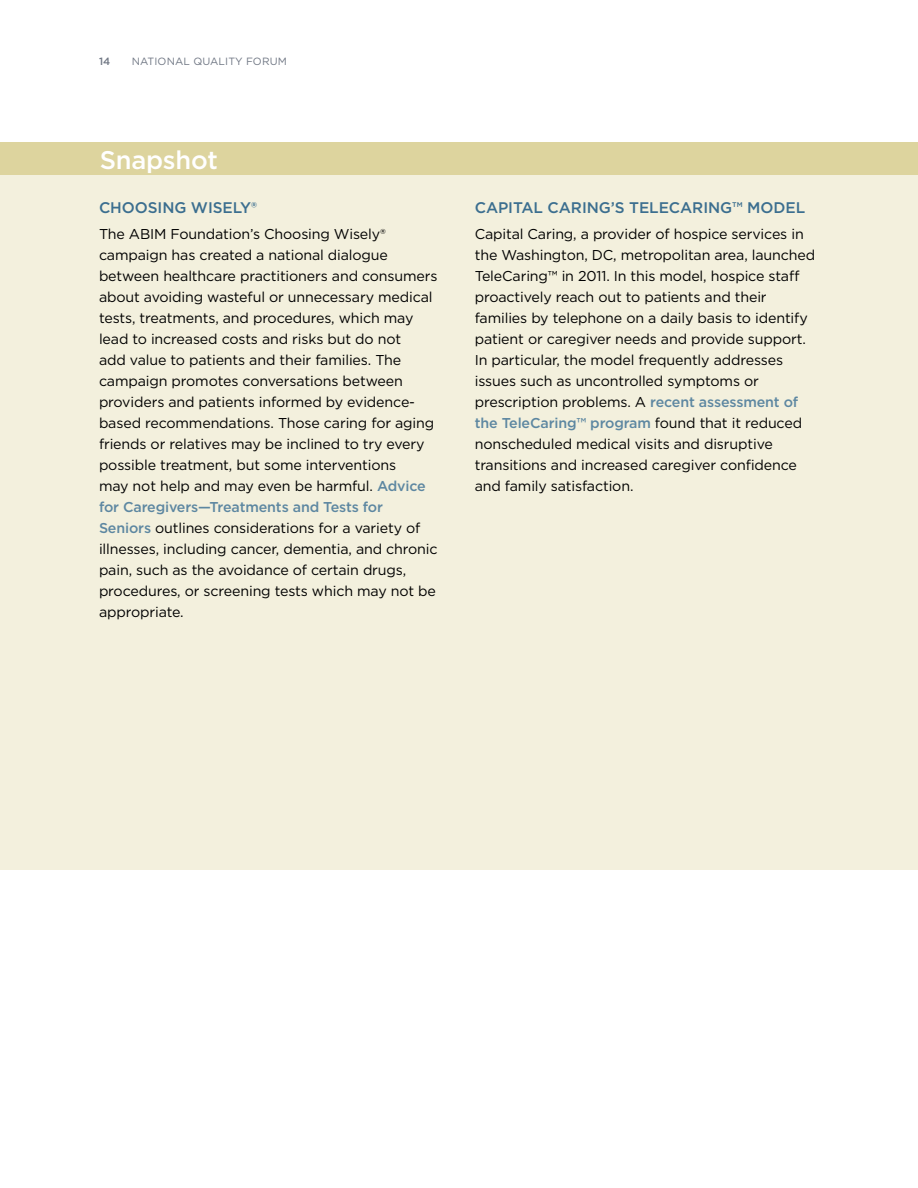
<style>
.page{position:relative;width:918px;height:1188px;background:#fff}
.page>*{position:absolute;margin:0;border:0;box-sizing:border-box;transform-origin:0 0}
.H3_snap{font:500 25.5px "Gotham";letter-spacing:-.01em;color:#fff}
.Snapshot-_subhead{font:500 15.3px "Gotham";letter-spacing:-.005em;color:#3b6e8f}
.Snapshot-text{font:14.25px/21px "Gotham";letter-spacing:-.01em;color:#000}
.t1{font:10.5px "Gotham";letter-spacing:.01em;color:#707784}
.t2{font:500 10.5px "Gotham";color:#707784}
.s1{font-weight:500;color:#5d87a1}
</style>
<div class="page">
<div style="left:1px;top:143px;width:917px;height:727px;background:#f3f0dd"></div>
<div style="left:0;top:142px;width:918px;height:34px;background:#ddd49e"></div>
<p class="t2" style="left:99px;top:55px;width:13px">14</p>
<p class="t1" style="left:132px;top:55px;width:157px">NATIONAL QUALITY FORUM</p>
<p class="H3_snap" style="left:100px;top:143px;width:120px">Snapshot</p>
<h4 class="Snapshot-_subhead" style="left:99px;top:198px;width:160px">CHOOSING WISELY®</h4>
<p class="Snapshot-text" style="left:99px;top:223px;width:340px">The ABIM Foundation’s Choosing Wisely® campaign has created a national dialogue between healthcare practitioners and consumers about avoiding wasteful or unnecessary medical tests, treatments, and procedures, which may lead to increased costs and risks but do not<br>add value to patients and their families. The campaign promotes conversations between providers and patients informed by evidence&shy;based recommendations. Those caring for aging friends or relatives may be inclined to try every possible treatment, but some interventions<br>may not help and may even be harmful. <span class="s1">Advice for Caregivers—Treatments and Tests for Seniors</span> outlines considerations for a variety of illnesses, including cancer, dementia, and chronic pain, such as the avoidance of certain drugs, procedures, or screening tests which may not be appropriate.</p>
<h4 class="Snapshot-_subhead" style="left:475px;top:198px;width:332px">CAPITAL CARING’S TELECARING™ MODEL</h4>
<p class="Snapshot-text" style="left:475px;top:223px;width:342px">Capital Caring, a provider of hospice services in the Washington, DC, metropolitan area, launched TeleCaring™ in 2011. In this model, hospice staff proactively reach out to patients and their families by telephone on a daily basis to identify patient or caregiver needs and provide support.<br>In particular, the model frequently addresses issues such as uncontrolled symptoms or prescription problems. A <span class="s1">recent assessment of the TeleCaring™ program</span> found that it reduced nonscheduled medical visits and disruptive transitions and increased caregiver confidence and family satisfaction.</p>
</div>
